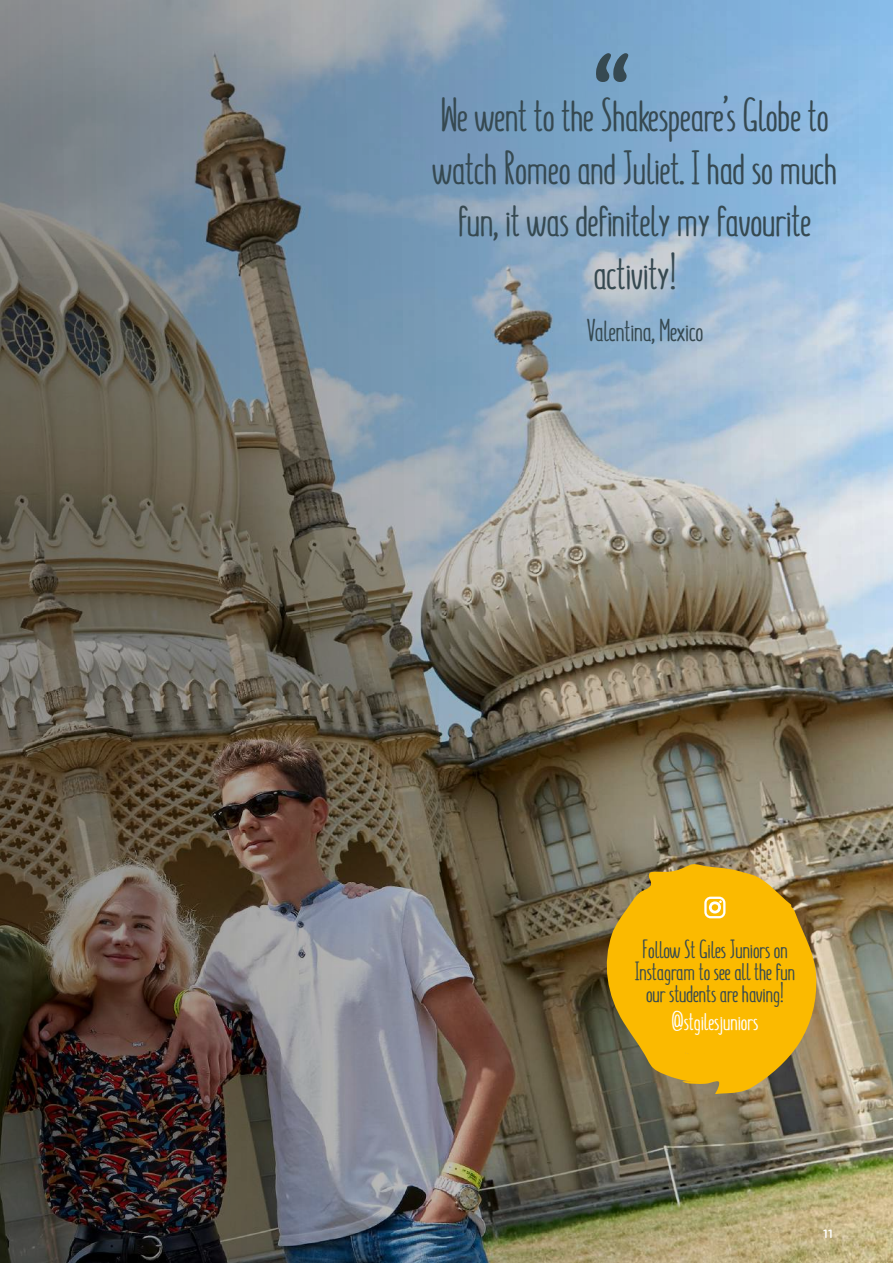
<style>
.page{position:relative;width:893px;height:1263px;background:#fff}
.page>*{position:absolute;margin:0;border:0;box-sizing:border-box;transform-origin:0 0}
.t1{font:700 46.5px/52.5px "Summer Font";color:#364951;text-align:center}
.t2{font:700 30.75px "Summer Font";color:#364951}
.t3{font:700 25.5px/22.4px "Summer Font";color:#364951;text-align:center}
.t4{font:700 25.5px "Summer Font";color:#fff}
.t5{font:500 12px "Gotham Rounded";color:#fff}
</style>
<div class="page">
<img style="left:0;top:0;width:893px;height:1263px">
<svg style="left:602px;top:863px;width:215px;height:233px;fill:#fbba00"></svg>
<svg style="left:660px;top:1034px;width:10px;height:13px"></svg>
<svg style="left:657px;top:893px;width:7px;height:7px"></svg>
<svg style="left:653px;top:916px;width:10px;height:6px"></svg>
<svg style="left:704px;top:897px;width:21px;height:21px"></svg>
<svg style="left:596px;top:52px;width:33px;height:30px"></svg>
<p class="t1" style="left:432px;top:89px;width:406px">We went to the Shakespeare’s Globe to watch Romeo and Juliet. I had so much fun, it was definitely my favourite activity!</p>
<p class="t2" style="left:587px;top:311px;width:118px">Valentina, Mexico</p>
<p class="t3" style="left:635px;top:937px;width:162px">Follow St Giles Juniors on<br>Instagram to see all the fun our students are having!</p>
<p class="t4" style="left:672px;top:1005px;width:88px">@stgilesjuniors</p>
<p class="t5" style="left:823px;top:1225px;width:11px">11</p>
</div>
